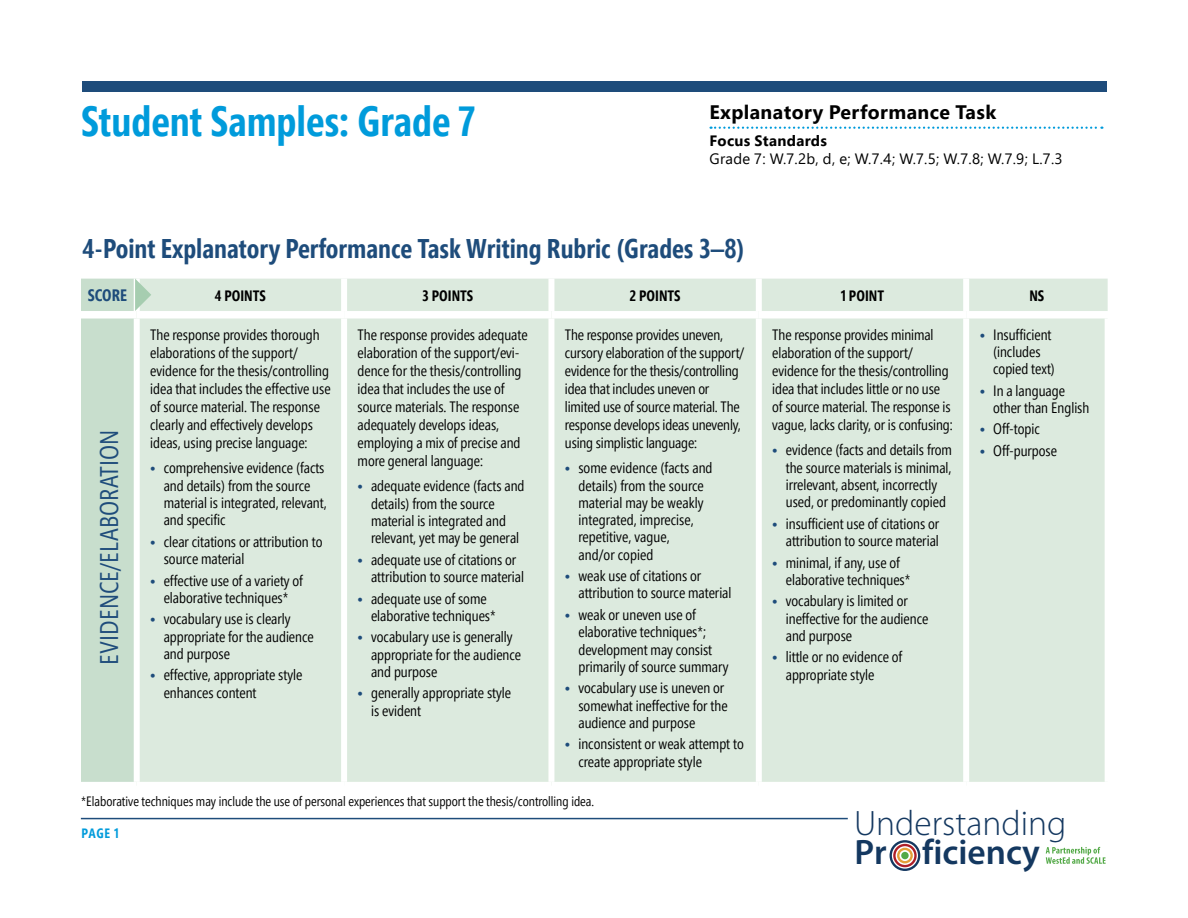
<style>
.page{position:relative;width:1188px;height:918px;background:#fff}
.page>*{position:absolute;margin:0;border:0;box-sizing:border-box;transform-origin:0 0}
.t1{font:700 42px "Segoe Pro Cond";color:#009bdb}
.t2{font:300 35.4px "Myriad Pro";color:#143860}
.t3{font:600 35.4px "Myriad Pro";color:#143860}
.Table_Head-small{font:700 27px "Segoe Pro Cond";color:#1e4c7b}
.Table_Left_Column{font:25.5px "Segoe Pro Cond";color:#1e4c7b}
.p1_information_heade{font:700 19.5px "Segoe Pro";letter-spacing:.02em;color:#000}
.t4{font:700 16.5px "Segoe Pro Cond";color:#1e4c7b}
.Table_body_2{font:15px/17.2px "Segoe Pro Cond";color:#000}
.p1_information_heade-2{font:15px/18px "Segoe Pro";letter-spacing:.02em;color:#000}
.Table_body{font:700 15px "Segoe Pro Cond";color:#000}
.table_note{font:13.5px "Segoe Pro Cond";color:#000}
.t5{font:700 13.5px "Segoe Pro Cond";color:#009bdb}
.s1{font-weight:700}
.s2{font-weight:700;color:#1e4c7b}
</style>
<div class="page">
<hr style="left:81px;top:818px;width:767px;height:1px;background:#1e4c7b">
<svg style="left:1046px;top:847px;width:60px;height:17px"></svg>
<div style="left:890px;top:840px;width:30px;height:31px;border:2px solid #143860;border-radius:50%"></div>
<div style="left:893px;top:844px;width:24px;height:23px;border:2px solid #ad1f28;border-radius:50%"></div>
<div style="left:897px;top:848px;width:16px;height:15px;border:2px solid #e49f39;border-radius:50%"></div>
<div style="left:901px;top:852px;width:8px;height:7px;background:#53a947;border-radius:50%"></div>
<div style="left:82px;top:81px;width:1025px;height:10px;background:#1e4c7b"></div>
<div style="left:151px;top:279px;width:957px;height:503px;background:#dceade"></div>
<div style="left:341px;top:319px;width:6px;height:463px;background:#fff"></div>
<div style="left:548px;top:319px;width:6px;height:463px;background:#fff"></div>
<div style="left:756px;top:319px;width:6px;height:463px;background:#fff"></div>
<div style="left:137px;top:311px;width:207px;height:8px;background:#fff"></div>
<div style="left:344px;top:311px;width:207px;height:8px;background:#fff"></div>
<div style="left:551px;top:311px;width:208px;height:8px;background:#fff"></div>
<div style="left:759px;top:311px;width:207px;height:8px;background:#fff"></div>
<div style="left:963px;top:319px;width:6px;height:463px;background:#fff"></div>
<div style="left:966px;top:311px;width:145px;height:8px;background:#fff"></div>
<div style="left:341px;top:279px;width:6px;height:32px;background:#fff"></div>
<div style="left:548px;top:279px;width:6px;height:32px;background:#fff"></div>
<div style="left:756px;top:279px;width:6px;height:32px;background:#fff"></div>
<div style="left:963px;top:279px;width:6px;height:32px;background:#fff"></div>
<div style="left:1105px;top:319px;width:6px;height:463px;background:#fff"></div>
<svg style="left:81px;top:279px;width:70px;height:503px;background:#cfe2d3"></svg>
<svg style="left:711px;top:127px;width:391px;height:2px"></svg>
<h1 class="t1" style="left:81px;top:95px;width:396px">Student Samples: Grade 7</h1>
<h2 class="p1_information_heade" style="left:709px;top:98px;width:288px">Explanatory Performance Task</h2>
<h2 class="p1_information_heade-2" style="left:709px;top:131px;width:355px"><span class="s1">Focus Standards<br></span>Grade 7: W.7.2b, d, e; W.7.4; W.7.5; W.7.8; W.7.9; L.7.3</h2>
<p class="Table_Head-small" style="left:82px;top:232px;width:664px">4-Point Explanatory Performance Task Writing Rubric (Grades 3–8)</p>
<p class="t4" style="left:88px;top:285px;width:41px">SCORE</p>
<p class="Table_body" style="left:215px;top:286px;width:53px">4 POINTS</p>
<p class="Table_body" style="left:422px;top:286px;width:53px">3 POINTS</p>
<p class="Table_body" style="left:630px;top:286px;width:53px">2 POINTS</p>
<p class="Table_body" style="left:841px;top:286px;width:45px">1 POINT</p>
<p class="Table_body" style="left:1029px;top:286px;width:16px">NS</p>
<h2 class="Table_Left_Column" style="left:94px;top:665px;width:236px;rotate:-90deg">EVIDENCE/ELABORATION</h2>
<p class="Table_body_2" style="left:150px;top:325px;width:182px;line-height:18px">The response provides thorough elaborations of the support/ evidence for the thesis/controlling idea that includes the effective use of source material. The response clearly and effectively develops ideas, using precise language:</p>
<p class="Table_body_2" style="left:164px;top:460px;width:165px;text-indent:-14px"><span class="s2">•</span> comprehensive evidence (facts and details) from the source material is integrated, relevant, and specific</p>
<p class="Table_body_2" style="left:164px;top:533px;width:160px;text-indent:-14px"><span class="s2">•</span> clear citations or attribution to source material</p>
<p class="Table_body_2" style="left:150px;top:572px;width:154px;text-align:center"><span class="s2">•</span> effective use of a variety of elaborative techniques*</p>
<p class="Table_body_2" style="left:164px;top:611px;width:151px;text-indent:-14px"><span class="s2">•</span> vocabulary use is clearly appropriate for the audience and purpose</p>
<p class="Table_body_2" style="left:164px;top:667px;width:140px;text-indent:-14px"><span class="s2">•</span> effective, appropriate style enhances content</p>
<p class="Table_body_2" style="left:358px;top:325px;width:172px;line-height:18px">The response provides adequate elaboration of the support/evi&shy;dence for the thesis/controlling idea that includes the use of source materials. The response adequately develops ideas, employing a mix of precise and more general language:</p>
<p class="Table_body_2" style="left:371px;top:478px;width:155px;text-indent:-14px"><span class="s2">•</span> adequate evidence (facts and details) from the source material is integrated and relevant, yet may be general</p>
<p class="Table_body_2" style="left:371px;top:551px;width:155px;text-indent:-14px"><span class="s2">•</span> adequate use of citations or attribution to source material</p>
<p class="Table_body_2" style="left:371px;top:590px;width:126px;text-indent:-14px"><span class="s2">•</span> adequate use of some elaborative techniques*</p>
<p class="Table_body_2" style="left:371px;top:629px;width:151px;text-indent:-14px"><span class="s2">•</span> vocabulary use is generally appropriate for the audience and purpose</p>
<p class="Table_body_2" style="left:371px;top:685px;width:141px;text-indent:-14px"><span class="s2">•</span> generally appropriate style is evident</p>
<p class="Table_body_2" style="left:565px;top:325px;width:181px;line-height:18px">The response provides uneven, cursory elaboration of the support/ evidence for the thesis/controlling idea that includes uneven or limited use of source material. The response develops ideas unevenly, using simplistic language:</p>
<p class="Table_body_2" style="left:578px;top:460px;width:136px;text-indent:-14px"><span class="s2">•</span> some evidence (facts and details) from the source material may be weakly integrated, imprecise, repetitive, vague,<br>and/or copied</p>
<p class="Table_body_2" style="left:578px;top:567px;width:155px;text-indent:-14px"><span class="s2">•</span> weak use of citations or attribution to source material</p>
<p class="Table_body_2" style="left:578px;top:606px;width:152px;text-indent:-14px"><span class="s2">•</span> weak or uneven use of elaborative techniques*; development may consist primarily of source summary</p>
<p class="Table_body_2" style="left:578px;top:680px;width:151px;text-indent:-14px"><span class="s2">•</span> vocabulary use is uneven or somewhat ineffective for the audience and purpose</p>
<p class="Table_body_2" style="left:578px;top:736px;width:167px;text-indent:-14px"><span class="s2">•</span> inconsistent or weak attempt to create appropriate style</p>
<h2 class="table_note" style="left:81px;top:792px;width:515px">*Elaborative techniques may include the use of personal experiences that support the thesis/controlling idea.</h2>
<p class="t5" style="left:82px;top:825px;width:39px">PAGE 1</p>
<p class="Table_body_2" style="left:772px;top:325px;width:182px;line-height:18px">The response provides minimal elaboration of the support/ evidence for the thesis/controlling idea that includes little or no use of source material. The response is vague, lacks clarity, or is confusing:</p>
<p class="Table_body_2" style="left:786px;top:442px;width:168px;text-indent:-14px"><span class="s2">•</span> evidence (facts and details from the source materials is minimal, irrelevant, absent, incorrectly used, or predominantly copied</p>
<p class="Table_body_2" style="left:772px;top:515px;width:168px;text-align:right"><span class="s2">•</span> insufficient use of citations or attribution to source material</p>
<p class="Table_body_2" style="left:786px;top:554px;width:126px;text-indent:-14px"><span class="s2">•</span> minimal, if any, use of elaborative techniques*</p>
<p class="Table_body_2" style="left:786px;top:593px;width:144px;text-indent:-14px"><span class="s2">•</span> vocabulary is limited or ineffective for the audience and purpose</p>
<p class="Table_body_2" style="left:786px;top:649px;width:118px;text-indent:-14px"><span class="s2">•</span> little or no evidence of appropriate style</p>
<p class="Table_body_2" style="left:993px;top:326px;width:63px;text-indent:-14px"><span class="s2">•</span> Insufficient (includes copied text)</p>
<p class="Table_body_2" style="left:993px;top:382px;width:98px;text-indent:-14px"><span class="s2">•</span> In a language other than English</p>
<p class="Table_body_2" style="left:980px;top:421px;width:62px"><span class="s2">•</span> Off-topic</p>
<p class="Table_body_2" style="left:980px;top:442px;width:79px"><span class="s2">•</span> Off-purpose</p>
<h2 class="t2" style="left:854px;top:802px;width:214px">Understanding</h2>
<h2 class="t3" style="left:854px;top:830px;width:187px">Pr ficiency</h2>
</div>
